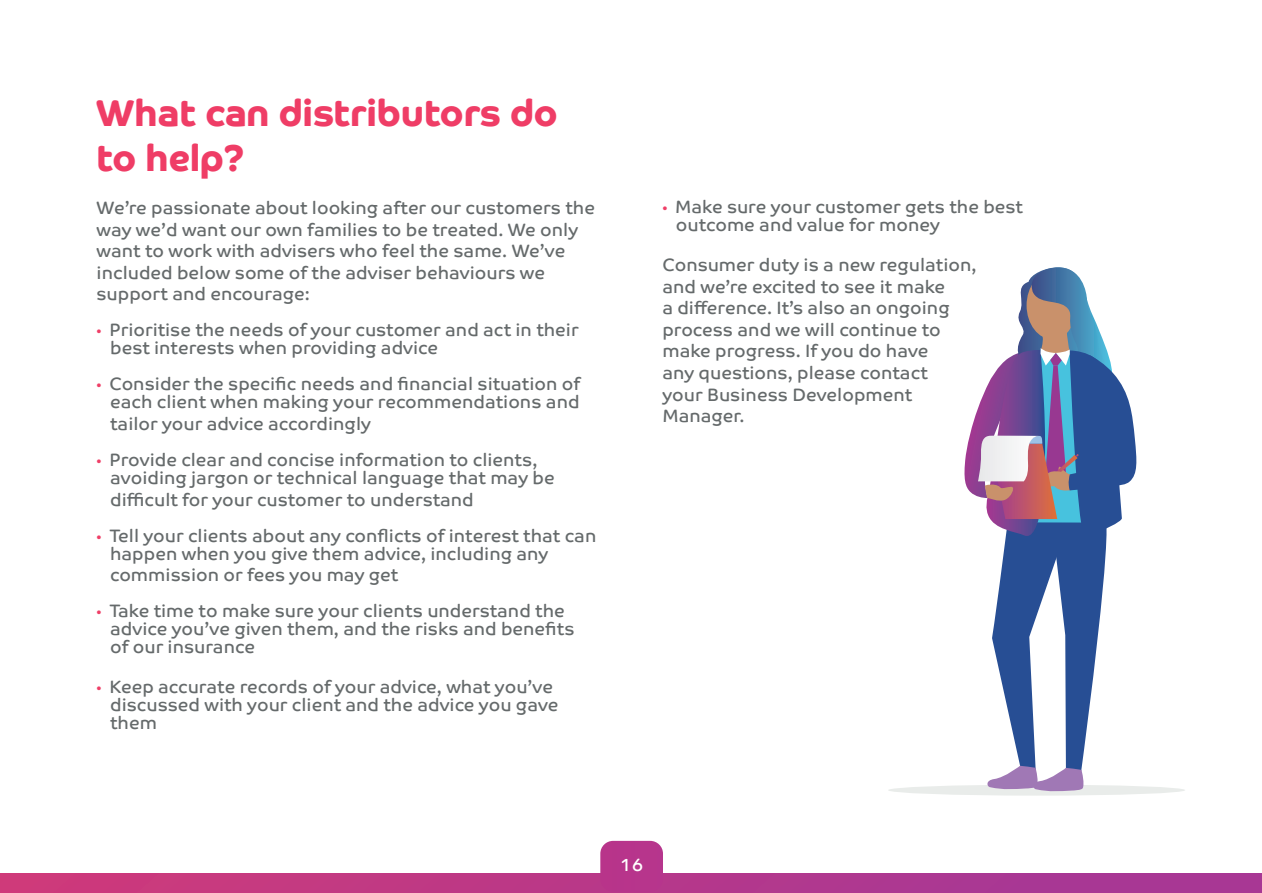
<style>
.page{position:relative;width:1262px;height:893px;background:#fff}
.page>*{position:absolute;margin:0;border:0;box-sizing:border-box;transform-origin:0 0}
.t1{font:700 37.5px/45px "Co Headline";color:#ef3d66}
.t2{font:18px/21.6px "Co Text";color:#656a6b}
.t3{font:18px "Co Text";color:#fff}
.s1{font-family:"Myriad Pro";color:#ef3f67}
</style>
<div class="page">
<div style="left:0;top:873px;width:1262px;height:19px;background:linear-gradient(to right,#ce3a7a,#a23798)"></div>
<div style="left:600px;top:840px;width:63px;height:51px;background:#b7348c"></div>
<div style="left:888px;top:784px;width:297px;height:11px;background:#e9ecea;border-radius:50%"></div>
<svg style="left:964px;top:267px;width:174px;height:525px"></svg>
<h1 class="t1" style="left:97px;top:90px;width:462px">What can distributors do to help?</h1>
<p class="t2" style="left:97px;top:197px;width:500px">We’re passionate about looking after our customers the way we’d want our own families to be treated. We only want to work with advisers who feel the same. We’ve included below some of the adviser behaviours we support and encourage:</p>
<p class="t2" style="left:110px;top:321px;width:470px;line-height:18px;text-indent:-14px"><span class="s1">•</span> Prioritise the needs of your customer and act in their best interests when providing advice</p>
<p class="t2" style="left:97px;top:375px;width:485px;line-height:18px;text-align:right"><span class="s1">•</span> Consider the specific needs and financial situation of each client when making your recommendations and</p>
<p class="t2" style="left:110px;top:413px;width:262px">tailor your advice accordingly</p>
<p class="t2" style="left:110px;top:451px;width:446px;line-height:18px;text-indent:-14px"><span class="s1">•</span> Provide clear and concise information to clients, avoiding jargon or technical language that may be</p>
<p class="t2" style="left:110px;top:488px;width:365px">difficult for your customer to understand</p>
<p class="t2" style="left:110px;top:526px;width:488px;line-height:18px;text-indent:-14px"><span class="s1">•</span> Tell your clients about any conflicts of interest that can happen when you give them advice, including any</p>
<p class="t2" style="left:110px;top:564px;width:290px">commission or fees you may get</p>
<p class="t2" style="left:110px;top:602px;width:466px;line-height:18px;text-indent:-14px"><span class="s1">•</span> Take time to make sure your clients understand the advice you’ve given them, and the risks and benefits of our insurance</p>
<p class="t2" style="left:110px;top:677px;width:450px;line-height:18px;text-indent:-14px"><span class="s1">•</span> Keep accurate records of your advice, what you’ve discussed with your client and the advice you gave them</p>
<p class="t2" style="left:676px;top:198px;width:349px;line-height:18px;text-indent:-14px"><span class="s1">•</span> Make sure your customer gets the best outcome and value for money</p>
<p class="t2" style="left:662px;top:254px;width:315px">Consumer duty is a new regulation, and we’re excited to see it make<br>a difference. It’s also an ongoing process and we will continue to make progress. If you do have<br>any questions, please contact<br>your Business Development<br>Manager.</p>
<p class="t3" style="left:620px;top:854px;width:25px">16</p>
</div>
